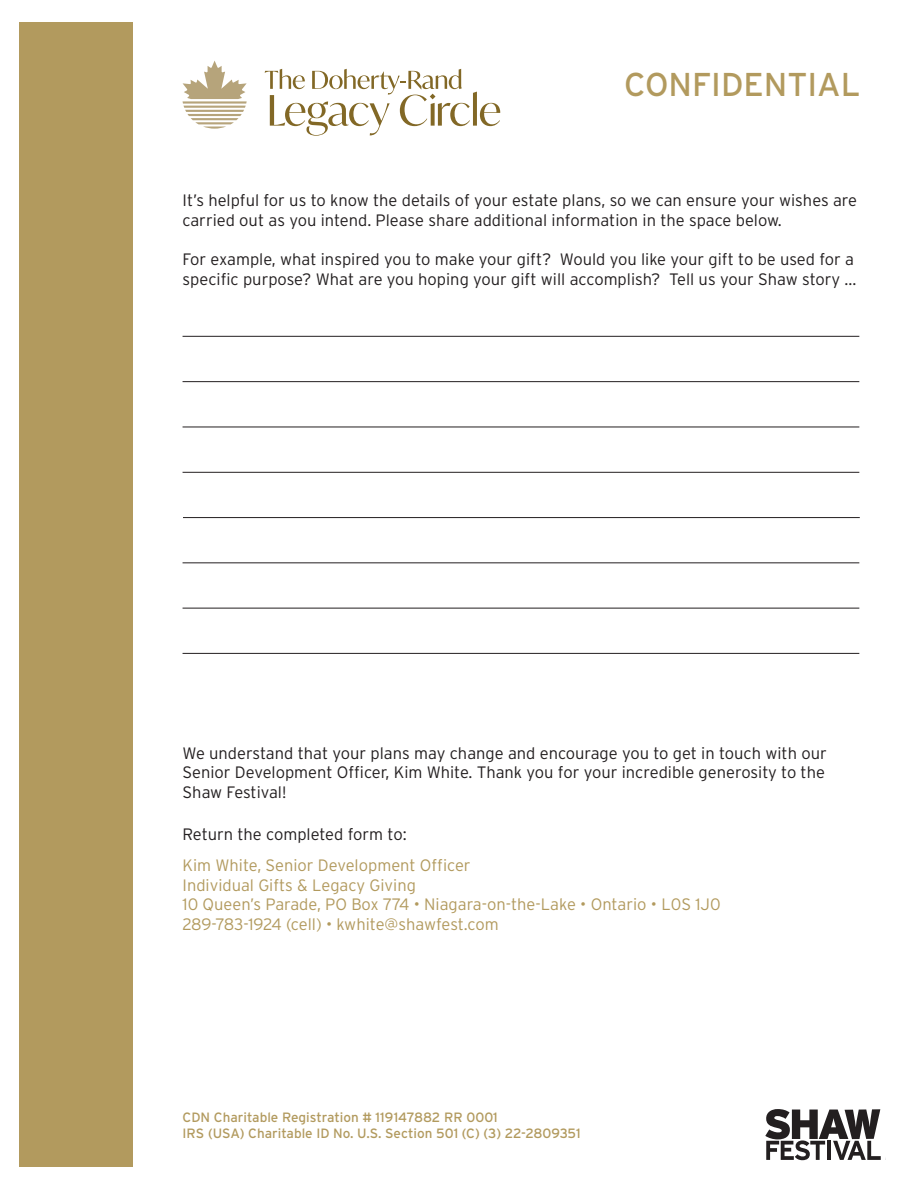
<style>
.page{position:relative;width:918px;height:1188px;background:#fff}
.page>*{position:absolute;margin:0;border:0;box-sizing:border-box;transform-origin:0 0}
.t1{font:33px "Interstate";color:#b29a5e}
.t2{font:300 16.5px/19.8px "Interstate";color:#231f20}
.t3{font:300 16.5px "Interstate";color:#b29a5e}
.t4{font:13.5px "Interstate";color:#b29a5e}
</style>
<div class="page">
<hr style="left:183px;top:336px;width:676px;height:1px;background:#231f20">
<hr style="left:183px;top:381px;width:676px;height:1px;background:#231f20">
<hr style="left:183px;top:427px;width:676px;height:1px;background:#231f20">
<hr style="left:183px;top:472px;width:676px;height:1px;background:#231f20">
<hr style="left:183px;top:517px;width:677px;height:1px;background:#231f20">
<hr style="left:183px;top:562px;width:676px;height:1px;background:#231f20">
<hr style="left:183px;top:608px;width:676px;height:1px;background:#231f20">
<hr style="left:183px;top:653px;width:676px;height:1px;background:#231f20">
<svg style="left:765px;top:1109px;width:116px;height:51px"></svg>
<div style="left:19px;top:22px;width:113px;height:1144px;background:#b29a5e"></div>
<svg style="left:183px;top:61px;width:64px;height:68px"></svg>
<svg style="left:265px;top:69px;width:235px;height:67px"></svg>
<p class="t1" style="left:624px;top:66px;width:238px">CONFIDENTIAL</p>
<p class="t2" style="left:183px;top:190px;width:676px">It’s helpful for us to know the details of your estate plans, so we can ensure your wishes are carried out as you intend. Please share additional information in the space below.</p>
<p class="t2" style="left:183px;top:250px;width:675px">For example, what inspired you to make your gift? Would you like your gift to be used for a specific purpose? What are you hoping your gift will accomplish? Tell us your Shaw story ...</p>
<p class="t2" style="left:183px;top:743px;width:646px;text-align:justify">We understand that your plans may change and encourage you to get in touch with our Senior Development Officer, Kim White. Thank you for your incredible generosity to the Shaw Festival!</p>
<p class="t2" style="left:183px;top:824px;width:226px">Return the completed form to:</p>
<p class="t3" style="left:183px;top:856px;width:290px">Kim White, Senior Development Officer</p>
<p class="t3" style="left:183px;top:876px;width:235px">Individual Gifts &amp; Legacy Giving</p>
<p class="t3" style="left:183px;top:895px;width:540px">10 Queen’s Parade, PO Box 774 • Niagara-on-the-Lake • Ontario • L0S 1J0</p>
<p class="t3" style="left:183px;top:915px;width:318px">289-783-1924 (cell) • kwhite@shawfest.com</p>
<p class="t4" style="left:183px;top:1109px;width:317px">CDN Charitable Registration # 119147882 RR 0001</p>
<p class="t4" style="left:183px;top:1125px;width:400px">IRS (USA) Charitable ID No. U.S. Section 501 (C) (3) 22-2809351</p>
</div>
